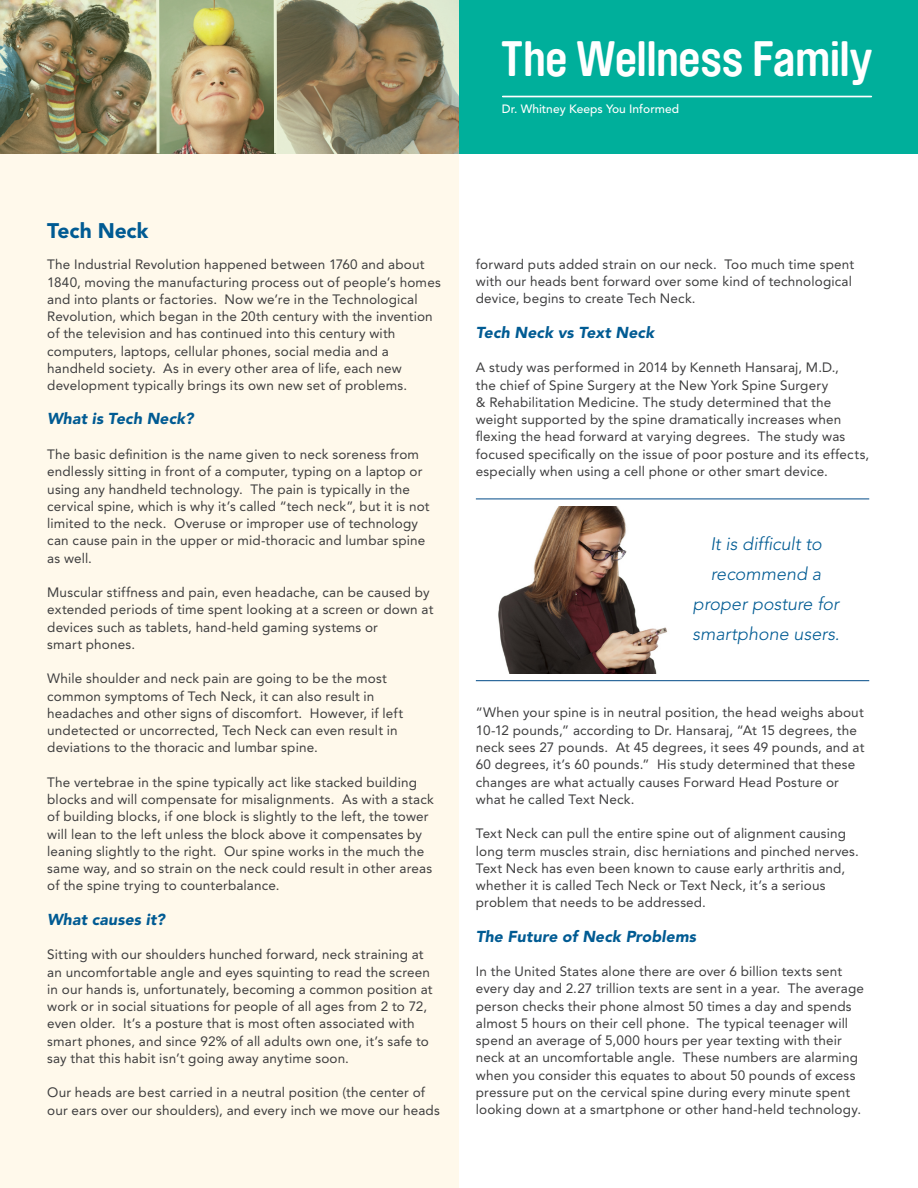
<style>
.page{position:relative;width:918px;height:1188px;background:#fff}
.page>*{position:absolute;margin:0;border:0;box-sizing:border-box;transform-origin:0 0}
.t1{font:700 49.2px "Brauer Neue";letter-spacing:-.01em;color:#fff}
.t2{font:900 21px "Avenir";letter-spacing:-.005em;color:#005b93}
.t3{font:italic 300 18px/30px "Avenir";color:#005b93;text-align:center}
.t4{font:italic 900 15.75px "Avenir";letter-spacing:.005em;color:#005b93}
.t5{font:13.5px/17.2px "Avenir";letter-spacing:.01em;color:#3e3e3f}
.t6{font:500 12px "Avenir";color:#fff}
</style>
<div class="page">
<img style="left:498px;top:506px;width:169px;height:168px">
<div style="left:0;top:131px;width:459px;height:1057px;background:#fff9eb"></div>
<hr style="left:476px;top:499px;width:393px;height:1px;background:#004a87">
<hr style="left:476px;top:680px;width:393px;height:1px;background:#004a87">
<div style="left:459px;top:0;width:459px;height:153px;background:#00af9b"></div>
<hr style="left:503px;top:96px;width:368px;height:1px;background:#fff">
<img style="left:0;top:0;width:459px;height:153px">
<h1 class="t1" style="left:501px;top:31px;width:373px">The Wellness Family</h1>
<p class="t6" style="left:502px;top:102px;width:179px">Dr. Whitney Keeps You Informed</p>
<h2 class="t2" style="left:47px;top:218px;width:103px">Tech Neck</h2>
<p class="t5" style="left:47px;top:256px;width:395px">The Industrial Revolution happened between 1760 and about 1840, moving the manufacturing process out of people’s homes and into plants or factories. Now we’re in the Technological Revolution, which began in the 20th century with the invention of the television and has continued into this century with computers, laptops, cellular phones, social media and a handheld society. As in every other area of life, each new development typically brings its own new set of problems.</p>
<p class="t4" style="left:47px;top:409px;width:148px">What is Tech Neck?</p>
<p class="t5" style="left:47px;top:446px;width:384px">The basic definition is the name given to neck soreness from endlessly sitting in front of a computer, typing on a laptop or using any handheld technology. The pain is typically in the cervical spine, which is why it’s called “tech neck”, but it is not limited to the neck. Overuse or improper use of technology can cause pain in the upper or mid-thoracic and lumbar spine as well.</p>
<p class="t5" style="left:47px;top:584px;width:388px">Muscular stiffness and pain, even headache, can be caused by extended periods of time spent looking at a screen or down at devices such as tablets, hand-held gaming systems or<br>smart phones.</p>
<p class="t5" style="left:47px;top:670px;width:357px">While shoulder and neck pain are going to be the most common symptoms of Tech Neck, it can also result in headaches and other signs of discomfort. However, if left undetected or uncorrected, Tech Neck can even result in deviations to the thoracic and lumbar spine.</p>
<p class="t5" style="left:47px;top:774px;width:388px">The vertebrae in the spine typically act like stacked building blocks and will compensate for misalignments. As with a stack of building blocks, if one block is slightly to the left, the tower will lean to the left unless the block above it compensates by leaning slightly to the right. Our spine works in the much the same way, and so strain on the neck could result in other areas of the spine trying to counterbalance.</p>
<p class="t4" style="left:47px;top:910px;width:119px">What causes it?</p>
<p class="t5" style="left:47px;top:946px;width:387px">Sitting with our shoulders hunched forward, neck straining at an uncomfortable angle and eyes squinting to read the screen in our hands is, unfortunately, becoming a common position at work or in social situations for people of all ages from 2 to 72, even older. It’s a posture that is most often associated with smart phones, and since 92% of all adults own one, it’s safe to say that this habit isn’t going away anytime soon.</p>
<p class="t5" style="left:47px;top:1084px;width:394px">Our heads are best carried in a neutral position (the center of our ears over our shoulders), and every inch we move our heads</p>
<p class="t5" style="left:476px;top:256px;width:380px">forward puts added strain on our neck. Too much time spent with our heads bent forward over some kind of technological device, begins to create Tech Neck.</p>
<p class="t4" style="left:476px;top:323px;width:180px">Tech Neck vs Text Neck</p>
<p class="t5" style="left:476px;top:359px;width:395px">A study was performed in 2014 by Kenneth Hansaraj, M.D.,<br>the chief of Spine Surgery at the New York Spine Surgery<br>&amp; Rehabilitation Medicine. The study determined that the weight supported by the spine dramatically increases when flexing the head forward at varying degrees. The study was focused specifically on the issue of poor posture and its effects, especially when using a cell phone or other smart device.</p>
<h3 class="t3" style="left:693px;top:528px;width:149px">It is difficult to recommend a proper posture for smartphone users.</h3>
<p class="t5" style="left:476px;top:704px;width:390px">“When your spine is in neutral position, the head weighs about 10-12 pounds,” according to Dr. Hansaraj, “At 15 degrees, the neck sees 27 pounds. At 45 degrees, it sees 49 pounds, and at 60 degrees, it’s 60 pounds.” His study determined that these changes are what actually causes Forward Head Posture or what he called Text Neck.</p>
<p class="t5" style="left:476px;top:825px;width:385px">Text Neck can pull the entire spine out of alignment causing long term muscles strain, disc herniations and pinched nerves.<br>Text Neck has even been known to cause early arthritis and, whether it is called Tech Neck or Text Neck, it’s a serious problem that needs to be addressed.</p>
<p class="t4" style="left:476px;top:927px;width:222px">The Future of Neck Problems</p>
<p class="t5" style="left:476px;top:963px;width:390px">In the United States alone there are over 6 billion texts sent every day and 2.27 trillion texts are sent in a year. The average person checks their phone almost 50 times a day and spends almost 5 hours on their cell phone. The typical teenager will spend an average of 5,000 hours per year texting with their neck at an uncomfortable angle. These numbers are alarming when you consider this equates to about 50 pounds of excess pressure put on the cervical spine during every minute spent looking down at a smartphone or other hand-held technology.</p>
</div>
